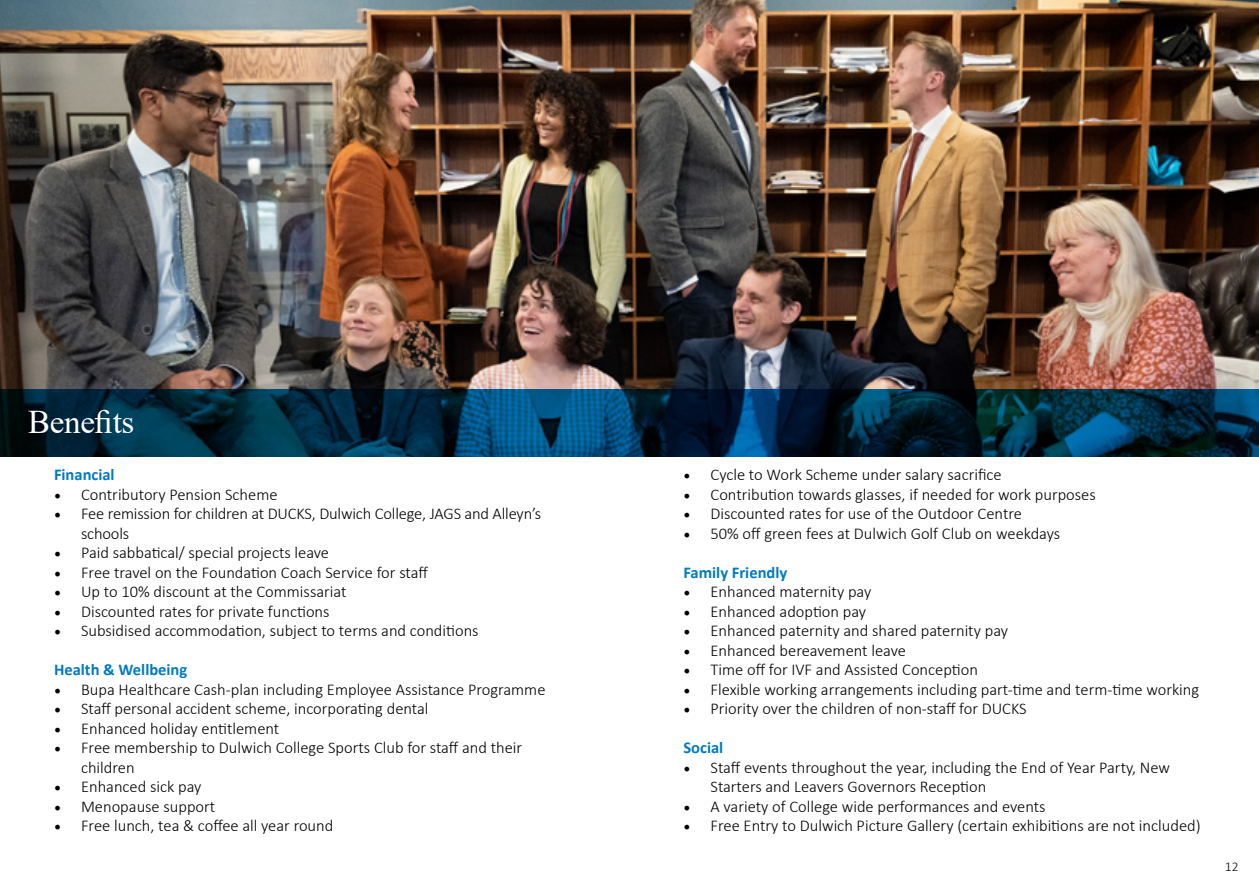
<style>
.page{position:relative;width:1259px;height:893px;background:#fff}
.page>*{position:absolute;margin:0;border:0;box-sizing:border-box;transform-origin:0 0}
.t1{font:33px "Times New Roman";letter-spacing:-.01em;color:#fff}
.t2{font:300 16.5px/19.5px "Calibri";color:#000}
.t3{font:700 16.5px "Calibri";color:#007ac2}
.t4{font:300 13.5px "Calibri";color:#000}
.s1{font-family:"Minion Pro";font-weight:400;font-size:18px}
</style>
<div class="page">
<img style="left:0;top:0;width:1259px;height:389px">
<svg style="left:0;top:389px;width:1259px;height:68px;background:#002d46"></svg>
<h1 class="t1" style="left:28px;top:399px;width:108px">Benefits</h1>
<p class="t3" style="left:54px;top:463px;width:62px">Financial</p>
<p class="t2" style="left:54px;top:484px;width:225px"><span class="s1">•</span> Contributory Pension Scheme</p>
<p class="t2" style="left:81px;top:504px;width:462px;text-indent:-27px"><span class="s1">•</span> Fee remission for children at DUCKS, Dulwich College, JAGS and Alleyn’s schools</p>
<p class="t2" style="left:54px;top:543px;width:277px"><span class="s1">•</span> Paid sabbatical/ special projects leave</p>
<p class="t2" style="left:54px;top:562px;width:375px"><span class="s1">•</span> Free travel on the Foundation Coach Service for staff</p>
<p class="t2" style="left:54px;top:582px;width:294px"><span class="s1">•</span> Up to 10% discount at the Commissariat</p>
<p class="t2" style="left:54px;top:601px;width:277px"><span class="s1">•</span> Discounted rates for private functions</p>
<p class="t2" style="left:54px;top:621px;width:426px"><span class="s1">•</span> Subsidised accommodation, subject to terms and conditions</p>
<p class="t3" style="left:54px;top:658px;width:135px">Health &amp; Wellbeing</p>
<p class="t2" style="left:54px;top:679px;width:493px"><span class="s1">•</span> Bupa Healthcare Cash-plan including Employee Assistance Programme</p>
<p class="t2" style="left:54px;top:699px;width:376px"><span class="s1">•</span> Staff personal accident scheme, incorporating dental</p>
<p class="t2" style="left:54px;top:718px;width:227px"><span class="s1">•</span> Enhanced holiday entitlement</p>
<p class="t2" style="left:81px;top:738px;width:443px;text-indent:-27px"><span class="s1">•</span> Free membership to Dulwich College Sports Club for staff and their children</p>
<p class="t2" style="left:54px;top:777px;width:149px"><span class="s1">•</span> Enhanced sick pay</p>
<p class="t2" style="left:54px;top:796px;width:163px"><span class="s1">•</span> Menopause support</p>
<p class="t2" style="left:54px;top:816px;width:281px"><span class="s1">•</span> Free lunch, tea &amp; coffee all year round</p>
<p class="t2" style="left:683px;top:465px;width:320px"><span class="s1">•</span> Cycle to Work Scheme under salary sacrifice</p>
<p class="t2" style="left:683px;top:484px;width:414px"><span class="s1">•</span> Contribution towards glasses, if needed for work purposes</p>
<p class="t2" style="left:683px;top:504px;width:340px"><span class="s1">•</span> Discounted rates for use of the Outdoor Centre</p>
<p class="t2" style="left:683px;top:523px;width:378px"><span class="s1">•</span> 50% off green fees at Dulwich Golf Club on weekdays</p>
<p class="t3" style="left:683px;top:560px;width:105px">Family Friendly</p>
<p class="t2" style="left:683px;top:582px;width:189px"><span class="s1">•</span> Enhanced maternity pay</p>
<p class="t2" style="left:683px;top:601px;width:184px"><span class="s1">•</span> Enhanced adoption pay</p>
<p class="t2" style="left:683px;top:621px;width:326px"><span class="s1">•</span> Enhanced paternity and shared paternity pay</p>
<p class="t2" style="left:683px;top:640px;width:224px"><span class="s1">•</span> Enhanced bereavement leave</p>
<p class="t2" style="left:683px;top:660px;width:296px"><span class="s1">•</span> Time off for IVF and Assisted Conception</p>
<p class="t2" style="left:683px;top:679px;width:517px"><span class="s1">•</span> Flexible working arrangements including part-time and term-time working</p>
<p class="t2" style="left:683px;top:699px;width:345px"><span class="s1">•</span> Priority over the children of non-staff for DUCKS</p>
<p class="t3" style="left:683px;top:736px;width:41px">Social</p>
<p class="t2" style="left:710px;top:757px;width:461px;text-indent:-27px"><span class="s1">•</span> Staff events throughout the year, including the End of Year Party, New<br>Starters and Leavers Governors Reception</p>
<p class="t2" style="left:683px;top:796px;width:363px"><span class="s1">•</span> A variety of College wide performances and events</p>
<p class="t2" style="left:683px;top:816px;width:519px"><span class="s1">•</span> Free Entry to Dulwich Picture Gallery (certain exhibitions are not included)</p>
<p class="t4" style="left:1224px;top:858px;width:15px">12</p>
</div>
